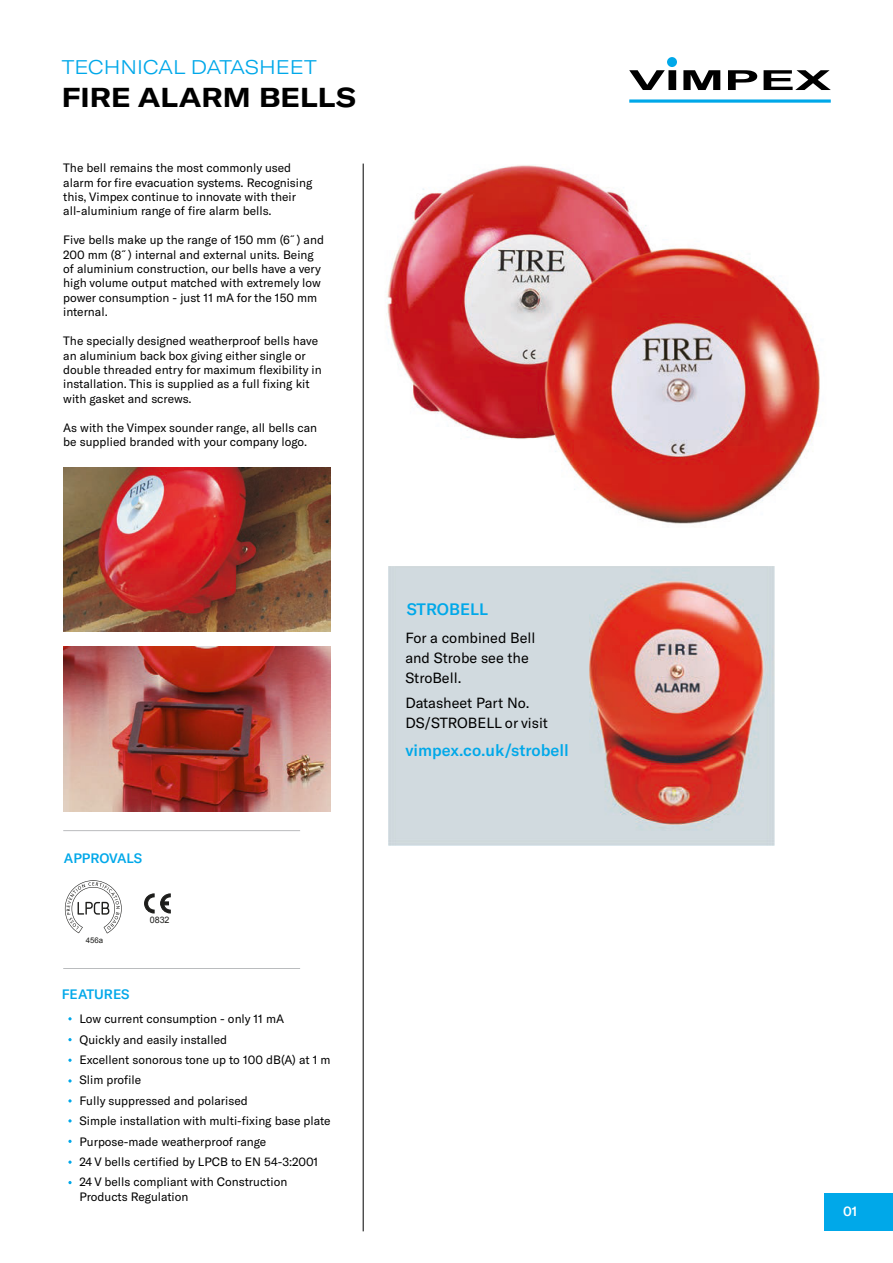
<style>
.page{position:relative;width:893px;height:1263px;background:#fff}
.page>*{position:absolute;margin:0;border:0;box-sizing:border-box;transform-origin:0 0}
.t1{font:700 expanded 27px "GT America";color:#000}
.t2{font:300 expanded 19.5px "GT America";color:#00a8e9}
.t3{font:500 16.35px "GT America";color:#00a8e9}
.t4{font:14.55px/20px "GT America";color:#000}
.t5{font:500 13.5px "GT America";color:#00a8e9}
.t6{font:500 13.5px "GT America";color:#fff}
.t7{font:12px/14.4px "GT America";color:#000}
.t8{font:8.85px "Arial";color:#1d1d1b}
.t9{font:7.8px "Arial";color:#1d1d1b}
</style>
<div class="page">
<img style="left:386px;top:165px;width:434px;height:359px">
<div style="left:824px;top:1193px;width:69px;height:37px;background:#00a8e9"></div>
<svg style="left:629px;top:70px;width:202px;height:20px"></svg>
<svg style="left:629px;top:99px;width:202px;height:4px"></svg>
<div style="left:667px;top:57px;width:10px;height:10px;background:#00a8e9;border-radius:50%"></div>
<hr style="left:363px;top:164px;width:1px;height:1067px;background:#000">
<svg style="left:68px;top:1017px;width:4px;height:3px"></svg>
<svg style="left:68px;top:1038px;width:4px;height:3px"></svg>
<svg style="left:68px;top:1140px;width:4px;height:3px"></svg>
<svg style="left:68px;top:1160px;width:4px;height:4px"></svg>
<svg style="left:68px;top:1181px;width:4px;height:3px"></svg>
<svg style="left:68px;top:1058px;width:4px;height:4px"></svg>
<hr style="left:63px;top:968px;width:237px;height:1px;background:#babcbe">
<hr style="left:63px;top:830px;width:237px;height:1px;background:#babcbe">
<svg style="left:144px;top:894px;width:10px;height:19px"></svg>
<svg style="left:161px;top:894px;width:9px;height:19px"></svg>
<svg style="left:65px;top:880px;width:57px;height:53px"></svg>
<img style="left:63px;top:467px;width:268px;height:164px">
<img style="left:63px;top:646px;width:268px;height:165px">
<img style="left:388px;top:566px;width:387px;height:280px">
<h2 class="t2" style="left:62px;top:56px;width:257px">TECHNICAL DATASHEET</h2>
<h1 class="t1" style="left:62px;top:81px;width:296px">FIRE ALARM BELLS</h1>
<p class="t7" style="left:63px;top:161px;width:251px">The bell remains the most commonly used alarm for fire evacuation systems. Recognising this, Vimpex continue to innovate with their all-aluminium range of fire alarm bells.</p>
<p class="t7" style="left:63px;top:233px;width:262px">Five bells make up the range of 150 mm (6˝) and 200 mm (8˝) internal and external units. Being of aluminium construction, our bells have a very high volume output matched with extremely low power consumption - just 11 mA for the 150 mm internal.</p>
<p class="t7" style="left:63px;top:334px;width:260px">The specially designed weatherproof bells have an aluminium back box giving either single or double threaded entry for maximum flexibility in installation. This is supplied as a full fixing kit with gasket and screws.</p>
<p class="t7" style="left:63px;top:420px;width:255px">As with the Vimpex sounder range, all bells can be supplied branded with your company logo.</p>
<p class="t5" style="left:64px;top:850px;width:80px">APPROVALS</p>
<p class="t9" style="left:86px;top:935px;width:19px">456a</p>
<p class="t5" style="left:62px;top:986px;width:69px">FEATURES</p>
<p class="t8" style="left:150px;top:914px;width:21px">0832</p>
<p class="t7" style="left:79px;top:1009px;width:253px;line-height:20.4px">Low current consumption - only 11 mA<br>Quickly and easily installed<br>Excellent sonorous tone up to 100 dB(A) at 1 m Slim profile<br>Fully suppressed and polarised<br>Simple installation with multi-fixing base plate Purpose-made weatherproof range<br>24 V bells certified by LPCB to EN 54-3:2001<br>24 V bells compliant with Construction</p>
<p class="t7" style="left:79px;top:1189px;width:110px">Products Regulation</p>
<h3 class="t3" style="left:407px;top:599px;width:83px">STROBELL</h3>
<p class="t4" style="left:405px;top:628px;width:132px">For a combined Bell and Strobe see the<br>StroBell.</p>
<p class="t4" style="left:405px;top:693px;width:144px">Datasheet Part No.<br>DS/STROBELL or visit</p>
<h3 class="t3" style="left:405px;top:740px;width:165px">vimpex.co.uk/strobell</h3>
<p class="t6" style="left:843px;top:1203px;width:16px">01</p>
</div>
